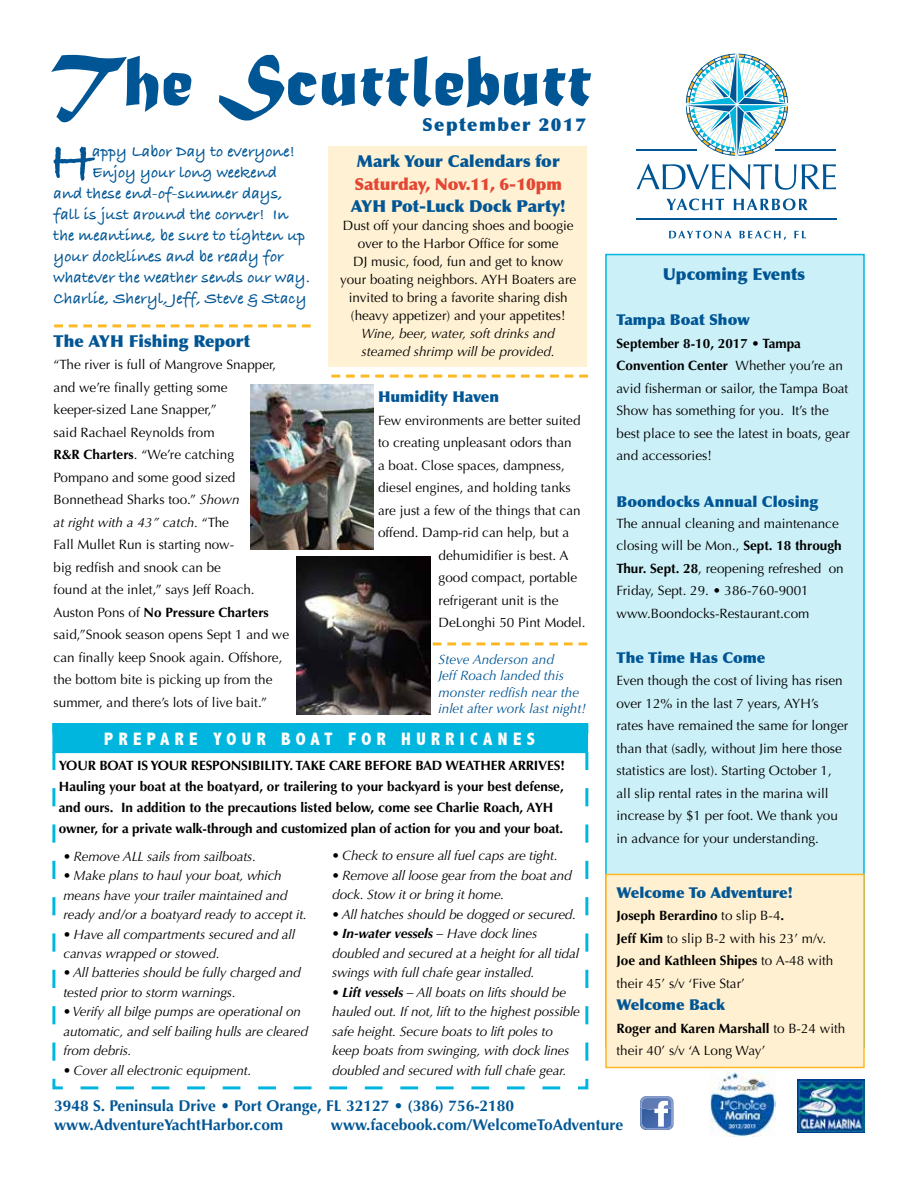
<style>
.page{position:relative;width:918px;height:1188px;background:#fff}
.page>*{position:absolute;margin:0;border:0;box-sizing:border-box;transform-origin:0 0}
.t1{font:76.5px "Matura MT Script Capitals";color:#005695}
.t2{font:56.55px "Bradley Hand ITCTT Bold";color:#005695}
.t3{font:800 condensed 18px "Abadi";letter-spacing:.3em;color:#fff}
.t4{font:900 18px "Optima";letter-spacing:.08em;color:#005695}
.t5{font:16.5px "Bradley Hand ITCTT Bold";color:#005695}
.t6{font:900 16.5px "Optima";color:#005695}
.t7{font:900 16.5px "Optima";color:#e34632}
.t8{font:700 15.6px/18.8px "Optima";color:#005695}
.t9{font:900 15px "Optima";color:#005695}
.t10{font:13.5px/22.5px "Optima";color:#000}
.t11{font:italic 13.5px/19.5px "Optima";letter-spacing:-.01em;color:#000}
.t12{font:700 13.5px/21px "Optima";letter-spacing:-.01em;color:#000}
.t13{font:italic 13.5px/16.5px "Optima";color:#005695}
.s1{font-weight:700}
.s2{font-style:italic}
</style>
<div class="page">
<div style="left:605px;top:254px;width:260px;height:794px;background:#ccf0f8;border:2px solid #00b6de"></div>
<svg style="left:667px;top:198px;width:57px;height:12px"></svg>
<svg style="left:734px;top:198px;width:74px;height:12px"></svg>
<svg style="left:637px;top:53px;width:199px;height:137px"></svg>
<hr style="left:636px;top:149px;width:61px;height:2px;background:#005695">
<hr style="left:636px;top:218px;width:200px;height:2px;background:#005695">
<hr style="left:776px;top:149px;width:60px;height:2px;background:#005695">
<svg style="left:669px;top:231px;width:62px;height:7px"></svg>
<svg style="left:740px;top:231px;width:46px;height:9px"></svg>
<svg style="left:794px;top:231px;width:12px;height:7px"></svg>
<svg style="left:54px;top:324px;width:257px;height:3px"></svg>
<svg style="left:430px;top:642px;width:157px;height:3px"></svg>
<svg style="left:331px;top:375px;width:257px;height:3px"></svg>
<div style="left:605px;top:874px;width:260px;height:194px;background:#fff0d1;border:2px solid #fdb924"></div>
<svg style="left:640px;top:1096px;width:34px;height:34px"></svg>
<img style="left:798px;top:1080px;width:67px;height:53px">
<img style="left:709px;top:1071px;width:66px;height:66px">
<svg style="left:52px;top:723px;width:537px;height:367px"></svg>
<div style="left:52px;top:723px;width:536px;height:30px;background:#00b6de"></div>
<div style="left:328px;top:147px;width:259px;height:220px;background:#fff1d3"></div>
<img style="left:250px;top:385px;width:124px;height:164px">
<img style="left:297px;top:556px;width:133px;height:159px">
<h1 class="t1" style="left:51px;top:34px;width:542px">The Scuttlebutt</h1>
<h2 class="t2" style="left:50px;top:118px;width:44px">H</h2>
<h3 class="t4" style="left:422px;top:114px;width:165px">September 2017</h3>
<p class="t5" style="left:92px;top:139px;width:204px">appy Labor Day to everyone!</p>
<p class="t5" style="left:92px;top:160px;width:186px">Enjoy your long weekend</p>
<p class="t5" style="left:54px;top:181px;width:231px">and these end-of-summer days,</p>
<p class="t5" style="left:54px;top:202px;width:236px">fall is just around the corner! In</p>
<p class="t5" style="left:54px;top:223px;width:253px">the meantime, be sure to tighten up</p>
<p class="t5" style="left:54px;top:244px;width:231px">your docklines and be ready for</p>
<p class="t5" style="left:54px;top:265px;width:258px">whatever the weather sends our way.</p>
<p class="t5" style="left:54px;top:286px;width:254px">Charlie, Sheryl, Jeff, Steve &amp; Stacy</p>
<p class="t6" style="left:54px;top:331px;width:198px">The AYH Fishing Report</p>
<p class="t10" style="left:54px;top:354px;width:237px">“The river is full of Mangrove Snapper, and we’re finally getting some keeper-sized Lane Snapper,”<br>said Rachael Reynolds from<br><span class="s1">R&amp;R Charters</span>. “We’re catching Pompano and some good sized Bonnethead Sharks too.” <span class="s2">Shown<br>at right with a 43” catch.</span> “The<br>Fall Mullet Run is starting now-<br>big redfish and snook can be<br>found at the inlet,” says Jeff Roach.<br>Auston Pons of <span class="s1">No Pressure Charters </span>said,”Snook season opens Sept 1 and we can finally keep Snook again. Offshore, the bottom bite is picking up from the summer, and there’s lots of live bait.”</p>
<p class="t6" style="left:357px;top:151px;width:204px">Mark Your Calendars for</p>
<p class="t7" style="left:354px;top:174px;width:209px">Saturday, Nov.11, 6-10pm</p>
<p class="t6" style="left:351px;top:196px;width:217px">AYH Pot-Luck Dock Party!</p>
<p class="t10" style="left:340px;top:217px;width:238px;line-height:18px;text-align:center">Dust off your dancing shoes and boogie over to the Harbor Office for some<br>DJ music, food, fun and get to know your boating neighbors. AYH Boaters are invited to bring a favorite sharing dish (heavy appetizer) and your appetites!</p>
<p class="t11" style="left:362px;top:325px;width:195px;line-height:18px">Wine, beer, water, soft drinks and steamed shrimp will be provided.</p>
<p class="t9" style="left:378px;top:388px;width:123px">Humidity Haven</p>
<p class="t10" style="left:378px;top:409px;width:204px">Few environments are better suited</p>
<p class="t10" style="left:378px;top:432px;width:195px">to creating unpleasant odors than</p>
<p class="t10" style="left:378px;top:454px;width:188px">a boat. Close spaces, dampness,</p>
<p class="t10" style="left:378px;top:477px;width:194px">diesel engines, and holding tanks</p>
<p class="t10" style="left:378px;top:499px;width:204px">are just a few of the things that can</p>
<p class="t10" style="left:378px;top:522px;width:193px">offend. Damp-rid can help, but a</p>
<p class="t10" style="left:439px;top:544px;width:132px">dehumidifier is best. A</p>
<p class="t10" style="left:439px;top:567px;width:140px">good compact, portable</p>
<p class="t10" style="left:439px;top:589px;width:121px">refrigerant unit is the</p>
<p class="t10" style="left:439px;top:612px;width:149px">DeLonghi 50 Pint Model.</p>
<p class="t13" style="left:439px;top:651px;width:149px">Steve Anderson and<br>Jeff Roach landed this monster redfish near the inlet after work last night!</p>
<h3 class="t3" style="left:104px;top:728px;width:432px">PREPARE YOUR BOAT FOR HURRICANES</h3>
<p class="t12" style="left:59px;top:755px;width:508px">YOUR BOAT IS YOUR RESPONSIBILITY. TAKE CARE BEFORE BAD WEATHER ARRIVES!<br>Hauling your boat at the boatyard, or trailering to your backyard is your best defense, and ours. In addition to the precautions listed below, come see Charlie Roach, AYH owner, for a private walk-through and customized plan of action for you and your boat.</p>
<p class="t11" style="left:63px;top:846px;width:194px">• Remove ALL sails from sailboats.</p>
<p class="t11" style="left:63px;top:866px;width:245px">• Make plans to haul your boat, which means have your trailer maintained and ready and/or a boatyard ready to accept it.</p>
<p class="t11" style="left:63px;top:924px;width:233px">• Have all compartments secured and all canvas wrapped or stowed.</p>
<p class="t11" style="left:63px;top:963px;width:239px">• All batteries should be fully charged and tested prior to storm warnings.</p>
<p class="t11" style="left:63px;top:1002px;width:246px">• Verify all bilge pumps are operational on automatic, and self bailing hulls are cleared from debris.</p>
<p class="t11" style="left:63px;top:1061px;width:190px">• Cover all electronic equipment.</p>
<p class="t11" style="left:332px;top:846px;width:227px">• Check to ensure all fuel caps are tight.</p>
<p class="t11" style="left:332px;top:866px;width:241px">• Remove all loose gear from the boat and dock. Stow it or bring it home.</p>
<p class="t11" style="left:332px;top:905px;width:246px">• All hatches should be dogged or secured.</p>
<p class="t11" style="left:332px;top:924px;width:248px">• <span class="s1">In-water vessels</span> – Have dock lines doubled and secured at a height for all tidal swings with full chafe gear installed.</p>
<p class="t11" style="left:332px;top:983px;width:250px">• <span class="s1">Lift vessels</span> – All boats on lifts should be hauled out. If not, lift to the highest possible safe height. Secure boats to lift poles to keep boats from swinging, with dock lines doubled and secured with full chafe gear.</p>
<p class="t6" style="left:663px;top:265px;width:144px">Upcoming Events</p>
<p class="t9" style="left:617px;top:311px;width:135px">Tampa Boat Show</p>
<p class="t10" style="left:617px;top:332px;width:235px"><span class="s1">September 8-10, 2017 • Tampa Convention Center</span> Whether you’re an avid fisherman or sailor, the Tampa Boat Show has something for you. It’s the best place to see the latest in boats, gear and accessories!</p>
<p class="t9" style="left:617px;top:493px;width:203px">Boondocks Annual Closing</p>
<p class="t10" style="left:617px;top:512px;width:229px">The annual cleaning and maintenance closing will be Mon., <span class="s1">Sept. 18 through Thur. Sept. 28</span>, reopening refreshed on Friday, Sept. 29. • 386-760-9001 www.Boondocks-Restaurant.com</p>
<p class="t9" style="left:617px;top:649px;width:150px">The Time Has Come</p>
<p class="t10" style="left:617px;top:670px;width:233px">Even though the cost of living has risen over 12% in the last 7 years, AYH’s rates have remained the same for longer than that (sadly, without Jim here those statistics are lost). Starting October 1, all slip rental rates in the marina will increase by $1 per foot. We thank you in advance for your understanding.</p>
<p class="t9" style="left:617px;top:883px;width:178px">Welcome To Adventure!</p>
<p class="t10" style="left:617px;top:905px;width:218px"><span class="s1">Joseph Berardino</span> to slip B-4<span class="s1">.<br>Jeff Kim</span> to slip B-2 with his 23’ m/v.<br><span class="s1">Joe and Kathleen Shipes</span> to A-48 with their 45’ s/v ‘Five Star’</p>
<p class="t9" style="left:617px;top:996px;width:110px">Welcome Back</p>
<p class="t10" style="left:617px;top:1017px;width:230px"><span class="s1">Roger and Karen Marshall</span> to B-24 with their 40’ s/v ‘A Long Way’</p>
<p class="t8" style="left:54px;top:1096px;width:462px">3948 S. Peninsula Drive • Port Orange, FL 32127 • (386) 756-2180 www.AdventureYachtHarbor.com</p>
<p class="t8" style="left:331px;top:1115px;width:294px">www.facebook.com/WelcomeToAdventure</p>
</div>
